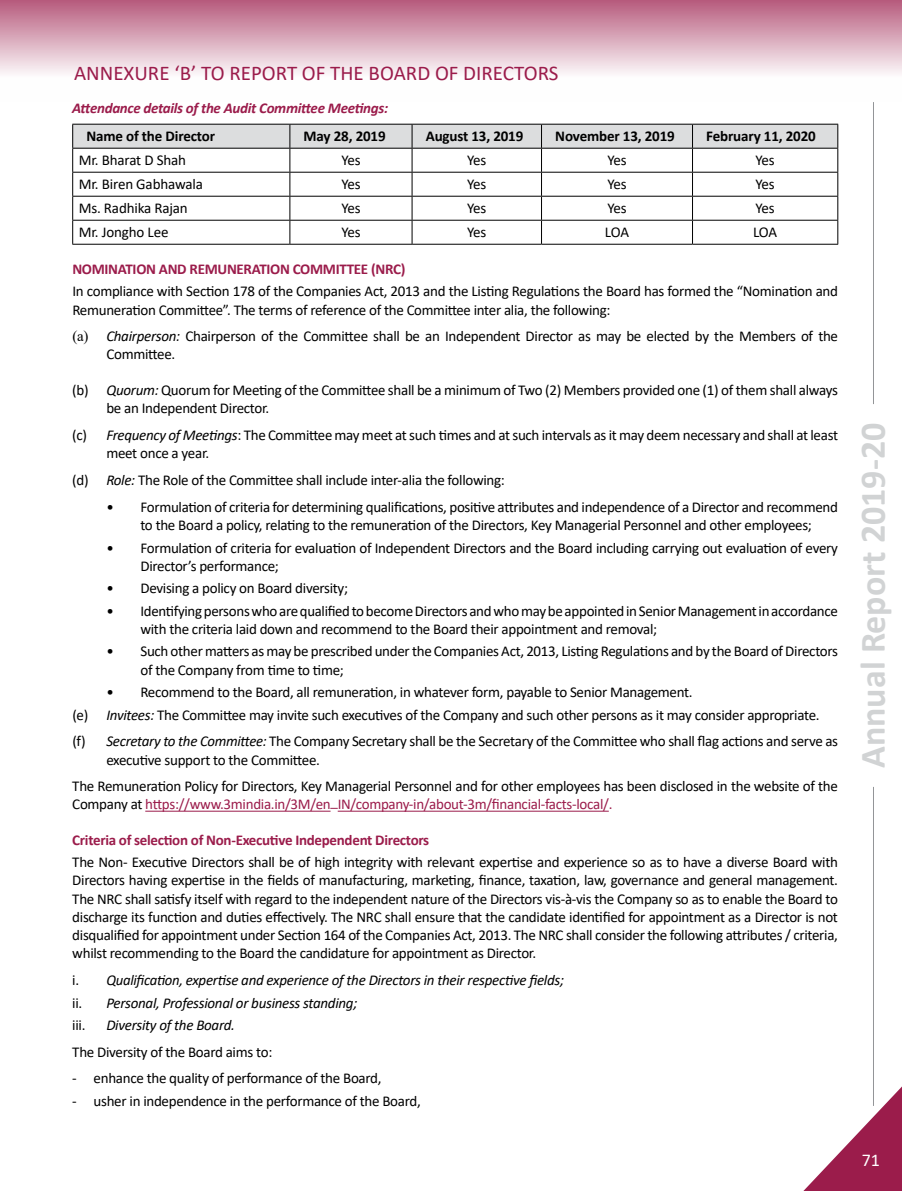
<style>
.page{position:relative;width:902px;height:1191px;background:#fff}
.page>*{position:absolute;margin:0;border:0;box-sizing:border-box;transform-origin:0 0}
.t1{font:700 36px "Calibri";color:#d1d3d4}
.t2{font:21px "Calibri";color:#9b1c4b}
.t3{font:18px "Calibri";color:#fff}
.t4{font:15px/18.1px "Calibri";letter-spacing:-.02em;color:#000}
.t5{font:italic 15px/22.5px "Calibri";letter-spacing:-.02em;color:#000}
.t6{font:700 15px "Calibri";letter-spacing:-.02em;color:#9b1c4b}
.t7{font:700 15px "Calibri";letter-spacing:-.01em;color:#000}
.t8{font:italic 700 15px "Calibri";letter-spacing:-.02em;color:#9b1c4b}
.s1{font-family:"Times New Roman"}
.s2{font-style:italic}
.s3{color:#9b1c4b}
.s4{font-style:normal}
</style>
<div class="page">
<hr style="left:873px;top:102px;width:1px;height:302px;background:#939598">
<hr style="left:873px;top:787px;width:1px;height:319px;background:#939598">
<svg style="left:803px;top:1087px;width:98px;height:104px"></svg>
<div style="left:0;top:0;width:901px;height:102px;background:linear-gradient(to bottom,#ba6383,#fff)"></div>
<hr style="left:145px;top:810px;width:185px;height:1px;background:#9b1c4b">
<hr style="left:338px;top:810px;width:270px;height:1px;background:#9b1c4b">
<hr style="left:72px;top:244px;width:218px;height:1px;background:#000">
<hr style="left:290px;top:244px;width:122px;height:1px;background:#000">
<hr style="left:412px;top:244px;width:129px;height:1px;background:#000">
<hr style="left:541px;top:244px;width:151px;height:1px;background:#000">
<svg style="left:72px;top:124px;width:766px;height:120px"></svg>
<hr style="left:692px;top:244px;width:146px;height:1px;background:#000">
<h2 class="t2" style="left:74px;top:58px;width:486px">ANNEXURE ‘B’ TO REPORT OF THE BOARD OF DIRECTORS</h2>
<p class="t8" style="left:72px;top:98px;width:317px">Attendance details of the Audit Committee Meetings:</p>
<p class="t7" style="left:86px;top:126px;width:130px">Name of the Director</p>
<p class="t7" style="left:303px;top:126px;width:83px">May 28, 2019</p>
<p class="t7" style="left:426px;top:126px;width:99px">August 13, 2019</p>
<p class="t7" style="left:555px;top:126px;width:121px">November 13, 2019</p>
<p class="t7" style="left:706px;top:126px;width:111px">February 11, 2020</p>
<p class="t4" style="left:79px;top:151px;width:109px">Mr. Bharat D Shah</p>
<p class="t4" style="left:341px;top:151px;width:21px">Yes</p>
<p class="t4" style="left:467px;top:151px;width:21px">Yes</p>
<p class="t4" style="left:607px;top:151px;width:21px">Yes</p>
<p class="t4" style="left:755px;top:151px;width:21px">Yes</p>
<p class="t4" style="left:79px;top:175px;width:126px">Mr. Biren Gabhawala</p>
<p class="t4" style="left:341px;top:175px;width:21px">Yes</p>
<p class="t4" style="left:467px;top:175px;width:21px">Yes</p>
<p class="t4" style="left:607px;top:175px;width:21px">Yes</p>
<p class="t4" style="left:755px;top:175px;width:21px">Yes</p>
<p class="t4" style="left:79px;top:199px;width:111px">Ms. Radhika Rajan</p>
<p class="t4" style="left:341px;top:199px;width:21px">Yes</p>
<p class="t4" style="left:467px;top:199px;width:21px">Yes</p>
<p class="t4" style="left:607px;top:199px;width:21px">Yes</p>
<p class="t4" style="left:755px;top:199px;width:21px">Yes</p>
<p class="t4" style="left:79px;top:223px;width:91px">Mr. Jongho Lee</p>
<p class="t4" style="left:341px;top:223px;width:21px">Yes</p>
<p class="t4" style="left:467px;top:223px;width:21px">Yes</p>
<p class="t4" style="left:605px;top:223px;width:26px">LOA</p>
<p class="t4" style="left:753px;top:223px;width:26px">LOA</p>
<p class="t6" style="left:72px;top:258px;width:334px">NOMINATION AND REMUNERATION COMMITTEE (NRC)</p>
<p class="t4" style="left:72px;top:282px;width:767px">In compliance with Section 178 of the Companies Act, 2013 and the Listing Regulations the Board has formed the “Nomination and<br>Remuneration Committee”. The terms of reference of the Committee inter alia, the following:</p>
<p class="t4" style="left:106px;top:327px;width:733px;text-indent:-34px"><span class="s1">(a)</span> <span class="s2">Chairperson:</span> Chairperson of the Committee shall be an Independent Director as may be elected by the Members of the<br>Committee.</p>
<p class="t4" style="left:106px;top:381px;width:733px;text-indent:-34px">(b) <span class="s2">Quorum:</span> Quorum for Meeting of the Committee shall be a minimum of Two (2) Members provided one (1) of them shall always be an Independent Director.</p>
<p class="t4" style="left:106px;top:426px;width:733px;text-indent:-34px">(c) <span class="s2">Frequency of Meetings</span>: The Committee may meet at such times and at such intervals as it may deem necessary and shall at least meet once a year.</p>
<p class="t4" style="left:72px;top:471px;width:434px">(d) <span class="s2">Role:</span> The Role of the Committee shall include inter-alia the following:</p>
<p class="t4" style="left:106px;top:497px;width:733px;text-align:center">• Formulation of criteria for determining qualifications, positive attributes and independence of a Director and recommend to the Board a policy, relating to the remuneration of the Directors, Key Managerial Personnel and other employees;</p>
<p class="t4" style="left:140px;top:538px;width:699px;text-indent:-34px">• Formulation of criteria for evaluation of Independent Directors and the Board including carrying out evaluation of every<br>Director’s performance;</p>
<p class="t4" style="left:106px;top:579px;width:243px">• Devising a policy on Board diversity;</p>
<p class="t4" style="left:140px;top:601px;width:699px;text-indent:-34px">• Identifying persons who are qualified to become Directors and who may be appointed in Senior Management in accordance with the criteria laid down and recommend to the Board their appointment and removal;</p>
<p class="t4" style="left:140px;top:642px;width:699px;text-indent:-34px">• Such other matters as may be prescribed under the Companies Act, 2013, Listing Regulations and by the Board of Directors of the Company from time to time;</p>
<p class="t4" style="left:72px;top:680px;width:748px;line-height:22.5px;text-indent:34px">• Recommend to the Board, all remuneration, in whatever form, payable to Senior Management.<br>(e) <span class="s2">Invitees:</span> The Committee may invite such executives of the Company and such other persons as it may consider appropriate.</p>
<p class="t4" style="left:106px;top:732px;width:733px;text-indent:-34px">(f) <span class="s2">Secretary to the Committee:</span> The Company Secretary shall be the Secretary of the Committee who shall flag actions and serve as executive support to the Committee.</p>
<p class="t4" style="left:72px;top:777px;width:767px">The Remuneration Policy for Directors, Key Managerial Personnel and for other employees has been disclosed in the website of the<br>Company at <span class="s3">https://www.3mindia.in/3M/en</span><sup>_</sup><span class="s3">IN/company-in/about-3m/financial-facts-local/.</span></p>
<p class="t6" style="left:72px;top:829px;width:358px">Criteria of selection of Non-Executive Independent Directors</p>
<p class="t4" style="left:72px;top:852px;width:767px;text-align:justify">The Non- Executive Directors shall be of high integrity with relevant expertise and experience so as to have a diverse Board with Directors having expertise in the fields of manufacturing, marketing, finance, taxation, law, governance and general management.<br>The NRC shall satisfy itself with regard to the independent nature of the Directors vis-à-vis the Company so as to enable the Board to discharge its function and duties effectively. The NRC shall ensure that the candidate identified for appointment as a Director is not disqualified for appointment under Section 164 of the Companies Act, 2013. The NRC shall consider the following attributes / criteria, whilst recommending to the Board the candidature for appointment as Director.</p>
<p class="t5" style="left:72px;top:968px;width:493px"><span class="s4">i.</span> Qualification, expertise and experience of the Directors in their respective fields; <span class="s4">ii.</span> Personal, Professional or business standing;<br><span class="s4">iii.</span></p>
<p class="t5" style="left:106px;top:1013px;width:130px">Diversity of the Board.</p>
<p class="t4" style="left:72px;top:1042px;width:201px">The Diversity of the Board aims to:</p>
<p class="t4" style="left:72px;top:1069px;width:311px">- enhance the quality of performance of the Board,</p>
<p class="t4" style="left:72px;top:1091px;width:350px">- usher in independence in the performance of the Board,</p>
<h1 class="t1" style="left:847px;top:768px;width:347px;rotate:-90deg">Annual Report 2019-20</h1>
<p class="t3" style="left:861px;top:1147px;width:20px">71</p>
</div>
